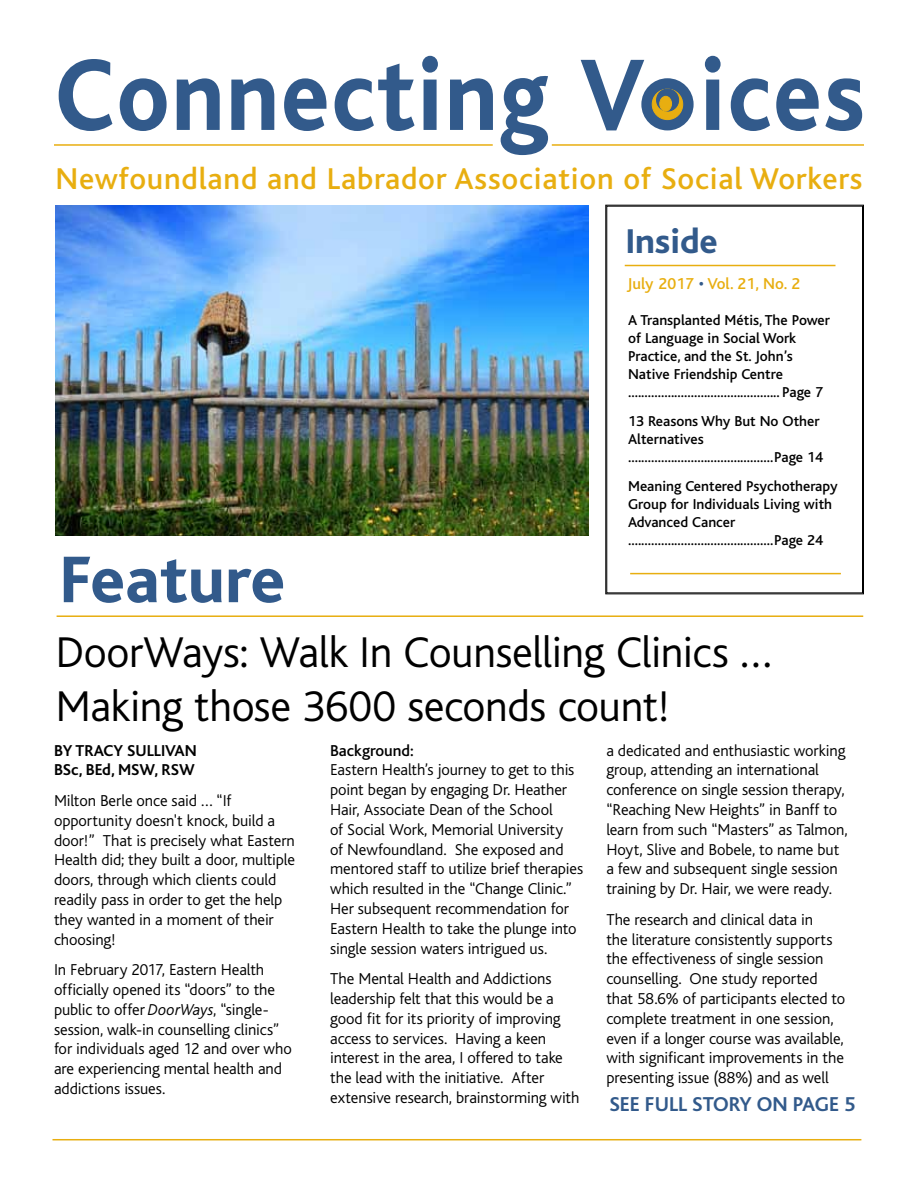
<style>
.page{position:relative;width:918px;height:1188px;background:#fff}
.page>*{position:absolute;margin:0;border:0;box-sizing:border-box;transform-origin:0 0}
.t1{font:800 106.5px "Bliss";letter-spacing:.02em;color:#325a8b;scale:.9 1}
.t2{font:800 69px "Bliss";color:#325a8b}
.t3{font:300 45px/54px "Bliss";letter-spacing:-.01em;color:#000}
.t4{font:800 36px "Bliss";color:#325a8b}
.t5{font:500 31.5px "Bliss";letter-spacing:.025em;color:#e8ae10}
.t6{font:700 21px "Bliss";color:#325a8b}
.t7{font:300 16.5px/19.8px "Bliss";letter-spacing:-.005em;color:#000}
.t8{font:700 16.5px/19.8px "Bliss";color:#000}
.t9{font:500 16.5px "Bliss";letter-spacing:.01em;color:#e8ae10}
.t10{font:500 16.5px "Bliss";letter-spacing:-.005em;color:#000}
.t11{font:500 15px/18px "Bliss";color:#000}
.s1{color:#fff}
.s2{color:#325a8b}
.s3{font-style:italic}
</style>
<div class="page">
<svg style="left:606px;top:205px;width:258px;height:389px"></svg>
<div style="left:606px;top:206px;width:257px;height:387px;border:1px solid #000"></div>
<hr style="left:625px;top:265px;width:211px;height:1px;background:#e8ae10">
<hr style="left:57px;top:615px;width:806px;height:2px;background:#e8ae10">
<hr style="left:630px;top:573px;width:211px;height:1px;background:#e8ae10">
<div style="left:641px;top:78px;width:53px;height:52px;background:#325a8b;border-radius:50%"></div>
<svg style="left:652px;top:89px;width:31px;height:31px"></svg>
<div style="left:652px;top:89px;width:31px;height:31px;border:1px solid #e8ae10;border-radius:50%"></div>
<div style="left:657px;top:89px;width:22px;height:22px;background:#325a8b;border-radius:50%"></div>
<div style="left:657px;top:89px;width:22px;height:22px;border:1px solid #325a8b;border-radius:50%"></div>
<div style="left:660px;top:96px;width:12px;height:15px;background:#e8ae10;border-radius:50%"></div>
<div style="left:660px;top:96px;width:12px;height:15px;border:1px solid #e8ae10;border-radius:50%"></div>
<hr style="left:54px;top:144px;width:439px;height:2px;background:#e8ae10">
<hr style="left:552px;top:144px;width:312px;height:2px;background:#e8ae10">
<hr style="left:52px;top:1139px;width:809px;height:1px;background:#e8ae10">
<img style="left:56px;top:205px;width:532px;height:330px">
<h1 class="t1" style="left:56px;top:40px;width:901px">Connecting V<span class="s1">o</span>ices</h1>
<h3 class="t5" style="left:56px;top:163px;width:809px">Newfoundland and Labrador Association of Social Workers</h3>
<h3 class="t4" style="left:626px;top:223px;width:94px">Inside</h3>
<p class="t9" style="left:627px;top:275px;width:175px">July 2017 <span class="s2">•</span> Vol. 21, No. 2</p>
<h2 class="t2" style="left:60px;top:544px;width:227px">Feature</h2>
<p class="t11" style="left:628px;top:311px;width:203px">A Transplanted Métis, The Power of Language in Social Work Practice, and the St. John’s Native Friendship Centre .............................................. Page 7</p>
<p class="t11" style="left:628px;top:412px;width:196px">13 Reasons Why But No Other<br>Alternatives ............................................Page 14</p>
<p class="t11" style="left:628px;top:477px;width:211px">Meaning Centered Psychotherapy Group for Individuals Living with Advanced Cancer ............................................Page 24</p>
<h3 class="t3" style="left:56px;top:626px;width:718px">DoorWays: Walk In Counselling Clinics …<br>Making those 3600 seconds count!</h3>
<p class="t8" style="left:54px;top:741px;width:144px">BY TRACY SULLIVAN<br>BSC, BED, MSW, RSW</p>
<p class="t7" style="left:54px;top:791px;width:243px">Milton Berle once said … “If opportunity doesn't knock, build a door!” That is precisely what Eastern<br>Health did; they built a door, multiple doors, through which clients could readily pass in order to get the help they wanted in a moment of their choosing!</p>
<p class="t7" style="left:54px;top:960px;width:239px">In February 2017, Eastern Health officially opened its “doors” to the public to offer <span class="s3">DoorWays</span>, “single&shy;session, walk-in counselling clinics” for individuals aged 12 and over who are experiencing mental health and addictions issues.</p>
<p class="t10" style="left:330px;top:742px;width:85px">Background:</p>
<p class="t7" style="left:330px;top:760px;width:255px">Eastern Health’s journey to get to this point began by engaging Dr. Heather Hair, Associate Dean of the School<br>of Social Work, Memorial University<br>of Newfoundland. She exposed and mentored staff to utilize brief therapies which resulted in the “Change Clinic.” Her subsequent recommendation for Eastern Health to take the plunge into single session waters intrigued us.</p>
<p class="t7" style="left:330px;top:969px;width:251px">The Mental Health and Addictions leadership felt that this would be a good fit for its priority of improving access to services. Having a keen interest in the area, I offered to take the lead with the initiative. After extensive research, brainstorming with</p>
<p class="t7" style="left:606px;top:741px;width:243px">a dedicated and enthusiastic working group, attending an international conference on single session therapy, “Reaching New Heights” in Banff to learn from such “Masters” as Talmon, Hoyt, Slive and Bobele, to name but a few and subsequent single session training by Dr. Hair, we were ready.</p>
<p class="t7" style="left:606px;top:910px;width:241px">The research and clinical data in<br>the literature consistently supports the effectiveness of single session counselling. One study reported that 58.6% of participants elected to complete treatment in one session, even if a longer course was available, with significant improvements in the presenting issue (88%) and as well</p>
<p class="t6" style="left:609px;top:1093px;width:57px">SEE FULL</p>
<p class="t6" style="left:692px;top:1093px;width:165px">STORY ON PAGE 5</p>
</div>
